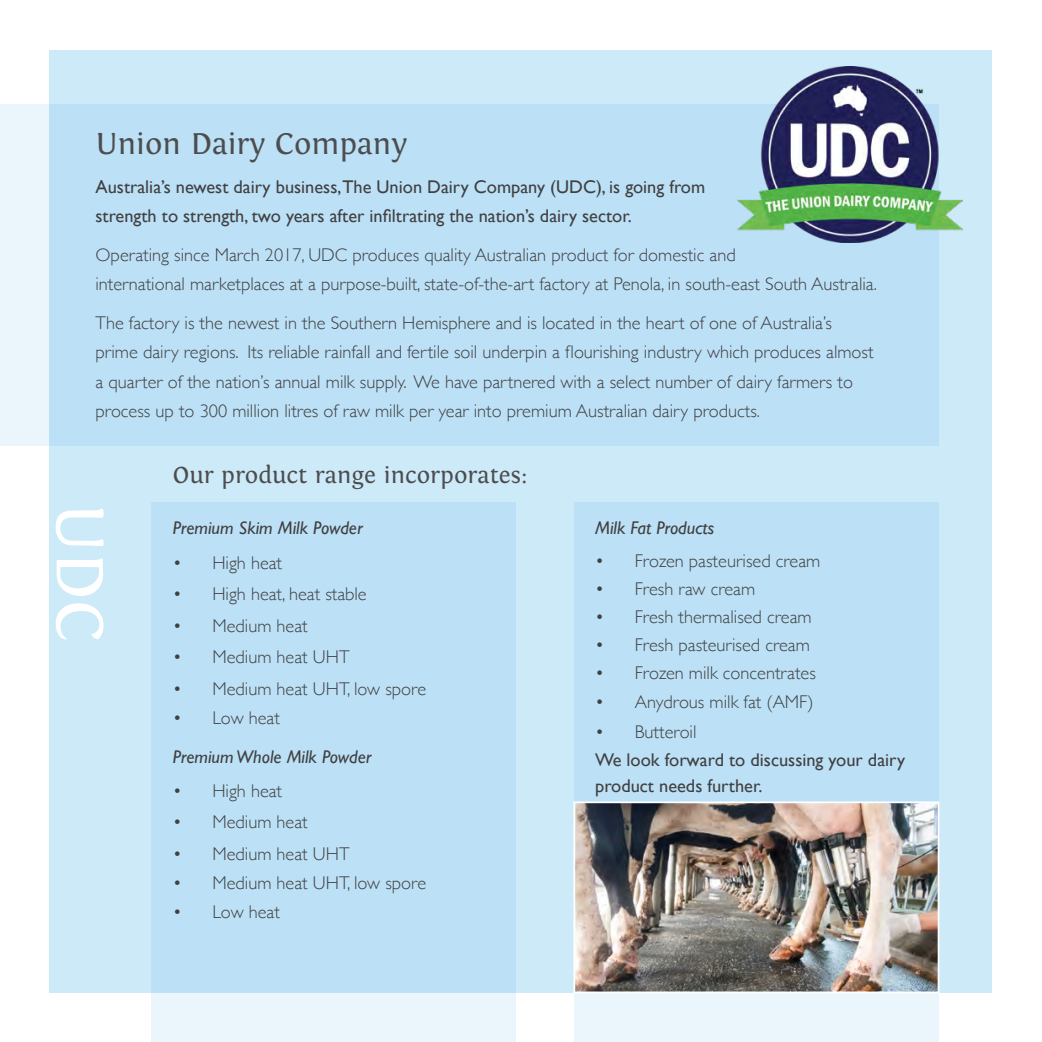
<style>
.page{position:relative;width:1042px;height:1042px;background:#fff}
.page>*{position:absolute;margin:0;border:0;box-sizing:border-box;transform-origin:0 0}
.t1{font:70px "Fontin";color:#fff}
.t2{font:31.5px "Fontin";color:#4d4d4f}
.t3{font:24.5px "Fontin";color:#4d4d4f}
.t4{font:300 18.38px/29.1px "Gill Sans";color:#414042}
.t5{font:18.38px/29.1px "Gill Sans";color:#414042}
.t6{font:italic 18.38px "Gill Sans";color:#414042}
</style>
<div class="page">
<div style="left:50px;top:50px;width:942px;height:942px;background:#cdeaf8"></div>
<div style="left:0;top:104px;width:938px;height:342px;background:#bce1f6"></div>
<svg style="left:152px;top:503px;width:364px;height:539px;fill:#bce1f6"></svg>
<svg style="left:574px;top:503px;width:364px;height:539px;fill:#bce1f6"></svg>
<img style="left:576px;top:804px;width:360px;height:186px">
<div style="left:573px;top:801px;width:366px;height:192px;border:2px solid #fff"></div>
<img style="left:737px;top:66px;width:225px;height:176px">
<p class="t2" style="left:95px;top:126px;width:313px">Union Dairy Company</p>
<p class="t5" style="left:95px;top:172px;width:611px">Australia’s newest dairy business,The Union Dairy Company (UDC), is going from strength to strength, two years after infiltrating the nation’s dairy sector.</p>
<p class="t4" style="left:95px;top:240px;width:783px">Operating since March 2017, UDC produces quality Australian product for domestic and<br>international marketplaces at a purpose-built, state-of-the-art factory at Penola, in south-east South Australia.</p>
<p class="t4" style="left:95px;top:308px;width:779px">The factory is the newest in the Southern Hemisphere and is located in the heart of one of Australia’s prime dairy regions. Its reliable rainfall and fertile soil underpin a flourishing industry which produces almost a quarter of the nation’s annual milk supply. We have partnered with a select number of dairy farmers to process up to 300 million litres of raw milk per year into premium Australian dairy products.</p>
<p class="t1" style="left:119px;top:503px;width:141px;rotate:90deg">UDC</p>
<p class="t3" style="left:173px;top:461px;width:356px">Our product range incorporates:</p>
<p class="t6" style="left:173px;top:518px;width:192px">Premium Skim Milk Powder</p>
<p class="t4" style="left:173px;top:547px;width:111px">• High heat</p>
<p class="t4" style="left:173px;top:579px;width:195px">• High heat, heat stable</p>
<p class="t4" style="left:173px;top:610px;width:137px">• Medium heat</p>
<p class="t4" style="left:173px;top:642px;width:178px">• Medium heat UHT</p>
<p class="t4" style="left:173px;top:673px;width:255px">• Medium heat UHT, low spore</p>
<p class="t4" style="left:173px;top:702px;width:109px">• Low heat</p>
<p class="t6" style="left:173px;top:746px;width:200px">Premium Whole Milk Powder</p>
<p class="t4" style="left:173px;top:775px;width:111px">• High heat</p>
<p class="t4" style="left:173px;top:807px;width:137px">• Medium heat</p>
<p class="t4" style="left:173px;top:838px;width:178px">• Medium heat UHT</p>
<p class="t4" style="left:173px;top:867px;width:255px">• Medium heat UHT, low spore</p>
<p class="t4" style="left:173px;top:896px;width:109px">• Low heat</p>
<p class="t6" style="left:595px;top:518px;width:121px">Milk Fat Products</p>
<p class="t4" style="left:595px;top:546px;width:227px">• Frozen pasteurised cream</p>
<p class="t4" style="left:595px;top:574px;width:162px">• Fresh raw cream</p>
<p class="t4" style="left:595px;top:602px;width:218px">• Fresh thermalised cream</p>
<p class="t4" style="left:595px;top:630px;width:216px">• Fresh pasteurised cream</p>
<p class="t4" style="left:595px;top:658px;width:222px">• Frozen milk concentrates</p>
<p class="t4" style="left:595px;top:686px;width:220px">• Anydrous milk fat (AMF)</p>
<p class="t4" style="left:595px;top:716px;width:103px">• Butteroil</p>
<p class="t5" style="left:595px;top:747px;width:311px;line-height:25.6px">We look forward to discussing your dairy product needs further.</p>
</div>
